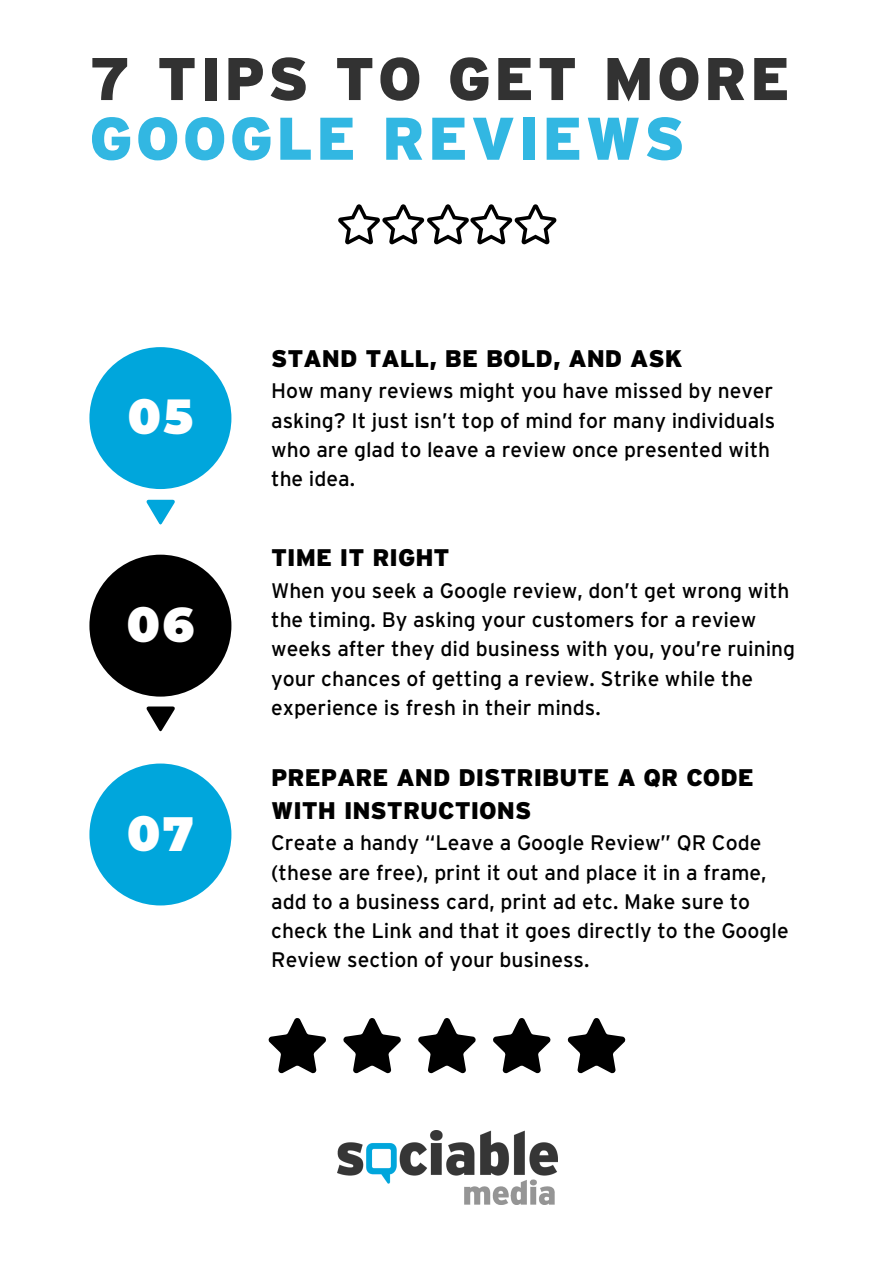
<style>
.page{position:relative;width:894px;height:1264px;background:#fff}
.page>*{position:absolute;margin:0;border:0;box-sizing:border-box;transform-origin:0 0}
.t1{font:900 60px "Interstate";letter-spacing:.05em;color:#000}
.t2{font:900 60px "Interstate";letter-spacing:.05em;color:#00a6dc}
.t3{font:900 48px "Montserrat";color:#fff}
.t4{font:900 24px/32.7px "Interstate";color:#000}
.t5{font:21px/29.2px "Interstate";color:#000}
</style>
<div class="page">
<div style="left:89px;top:347px;width:142px;height:142px;background:#00a6dc;border-radius:50%"></div>
<div style="left:89px;top:554px;width:142px;height:142px;background:#000;border-radius:50%"></div>
<div style="left:89px;top:763px;width:142px;height:142px;background:#00a6dc;border-radius:50%"></div>
<svg style="left:146px;top:500px;width:29px;height:24px"></svg>
<svg style="left:146px;top:706px;width:29px;height:25px"></svg>
<svg style="left:338px;top:204px;width:218px;height:40px"></svg>
<svg style="left:268px;top:1018px;width:58px;height:55px"></svg>
<svg style="left:343px;top:1018px;width:58px;height:55px"></svg>
<svg style="left:418px;top:1018px;width:58px;height:55px"></svg>
<svg style="left:493px;top:1018px;width:58px;height:55px"></svg>
<svg style="left:567px;top:1018px;width:58px;height:55px"></svg>
<img style="left:337px;top:1130px;width:220px;height:74px">
<h1 class="t1" style="left:89px;top:45px;width:702px">7 TIPS TO GET MORE</h1>
<h1 class="t2" style="left:89px;top:104px;width:596px">GOOGLE REVIEWS</h1>
<p class="t3" style="left:128px;top:388px;width:67px">05</p>
<p class="t3" style="left:127px;top:595px;width:69px">06</p>
<p class="t3" style="left:127px;top:804px;width:68px">07</p>
<p class="t4" style="left:271px;top:342px;width:412px">STAND TALL, BE BOLD, AND ASK</p>
<p class="t5" style="left:271px;top:376px;width:505px">How many reviews might you have missed by never asking? It just isn’t top of mind for many individuals who are glad to leave a review once presented with the idea.</p>
<p class="t4" style="left:271px;top:541px;width:180px">TIME IT RIGHT</p>
<p class="t5" style="left:271px;top:575px;width:525px">When you seek a Google review, don’t get wrong with the timing. By asking your customers for a review weeks after they did business with you, you’re ruining your chances of getting a review. Strike while the experience is fresh in their minds.</p>
<p class="t4" style="left:271px;top:760px;width:484px">PREPARE AND DISTRIBUTE A QR CODE<br>WITH INSTRUCTIONS</p>
<p class="t5" style="left:271px;top:828px;width:519px">Create a handy “Leave a Google Review” QR Code (these are free), print it out and place it in a frame, add to a business card, print ad etc. Make sure to check the Link and that it goes directly to the Google Review section of your business.</p>
</div>
